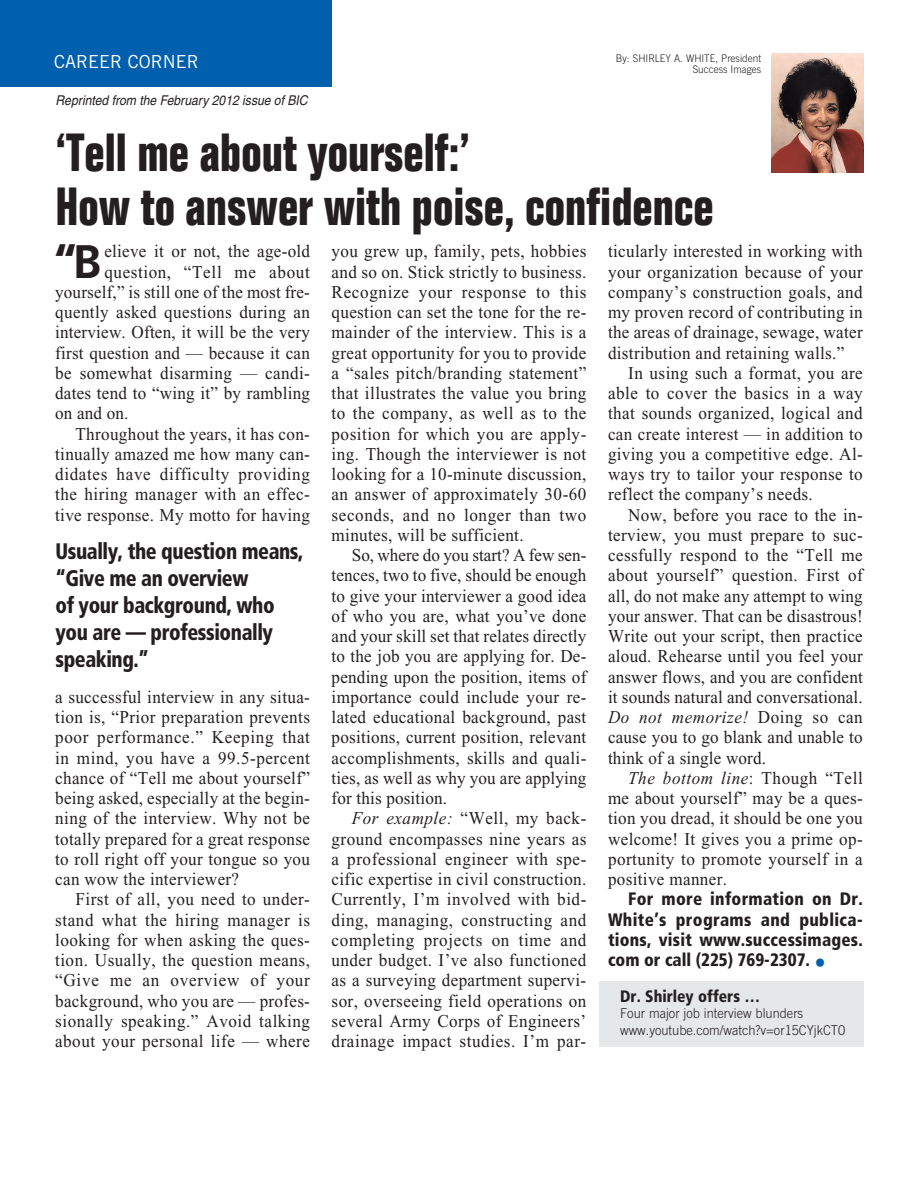
<style>
.page{position:relative;width:918px;height:1188px;background:#fff}
.page>*{position:absolute;margin:0;border:0;box-sizing:border-box;transform-origin:0 0}
.t1{font:700 condensed 52.5px/54px "Folio";color:#231f20;scale:.95 1}
.t2{font:700 46.95px "Frutiger";color:#231f20}
.t3{font:900 condensed 22.5px/27px "Frutiger";letter-spacing:-.02em;color:#231f20;scale:.9 1}
.t4{font:18px/20.2px "Times New Roman";letter-spacing:.02em;color:#231f20;text-align:justify;scale:.95 1}
.t5{font:900 condensed 18px/20.2px "Frutiger";letter-spacing:.01em;color:#231f20;text-align:justify;scale:.95 1}
.t6{font:18px "Times New Roman";letter-spacing:.045em;color:#231f20;scale:.95 1}
.t7{font:18px "Trade Gothic";color:#fff}
.t8{font:900 condensed 16.5px "Frutiger";color:#231f20;scale:.95 1}
.t9{font:300 13.5px/16.5px "Trade Gothic";color:#231f20;scale:.95 1}
.t10{font:italic 13.5px "Helvetica";color:#231f20;scale:.9 1}
.t11{font:300 10.5px/11.2px "Trade Gothic";color:#231f20;text-align:right;scale:.95 1}
.s1{font-style:italic}
.s2{font-size:24px;color:#0160ae}
</style>
<div class="page">
<div style="left:0;top:0;width:331px;height:87px;background:#0160ae"></div>
<img style="left:771px;top:54px;width:93px;height:119px">
<div style="left:600px;top:981px;width:264px;height:66px;background:#e6e7e9"></div>
<p class="t7" style="left:54px;top:55px;width:146px">CAREER CORNER</p>
<p class="t11" style="left:616px;top:54px;width:154px">By: SHIRLEY A. WHITE, President<br>Success Images</p>
<p class="t10" style="left:56px;top:95px;width:282px">Reprinted from the February 2012 issue of BIC</p>
<h1 class="t1" style="left:55px;top:130px;width:695px">‘Tell me about yourself:’<br>How to answer with poise, confidence</h1>
<h2 class="t2" style="left:54px;top:242px;width:49px">“B</h2>
<p class="t4" style="left:104px;top:243px;width:218px">elieve it or not, the age-old</p>
<p class="t6" style="left:104px;top:265px;width:218px">question, “Tell me about</p>
<p class="t4" style="left:55px;top:283px;width:270px">yourself,” is still one of the most fre-</p>
<p class="t4" style="left:55px;top:304px;width:270px">quently asked questions during an</p>
<p class="t4" style="left:55px;top:324px;width:270px">interview. Often, it will be the very</p>
<p class="t4" style="left:55px;top:344px;width:270px">first question and — because it can</p>
<p class="t4" style="left:55px;top:364px;width:270px">be somewhat disarming — candi-</p>
<p class="t4" style="left:55px;top:385px;width:270px">dates tend to “wing it” by rambling</p>
<p class="t4" style="left:55px;top:405px;width:79px">on and on.</p>
<p class="t4" style="left:75px;top:425px;width:248px">Throughout the years, it has con-</p>
<p class="t4" style="left:55px;top:445px;width:270px">tinually amazed me how many can-</p>
<p class="t4" style="left:55px;top:466px;width:270px">didates have difficulty providing</p>
<p class="t4" style="left:55px;top:486px;width:270px">the hiring manager with an effec-</p>
<p class="t4" style="left:55px;top:506px;width:270px">tive response. My motto for having</p>
<p class="t3" style="left:56px;top:539px;width:277px">Usually, the question means, “Give me an overview<br>of your background, who you are — professionally speaking.”</p>
<p class="t4" style="left:55px;top:688px;width:270px">a successful interview in any situa&shy;tion is, “Prior preparation prevents poor performance.” Keeping that in mind, you have a 99.5-percent chance of “Tell me about yourself” being asked, especially at the begin&shy;ning of the interview. Why not be totally prepared for a great response to roll right off your tongue so you can wow the interviewer?</p>
<p class="t4" style="left:55px;top:891px;width:270px;text-indent:20px">First of all, you need to under&shy;stand what the hiring manager is looking for when asking the ques&shy;tion. Usually, the question means, “Give me an overview of your background, who you are — profes&shy;sionally speaking.” Avoid talking about your personal life — where</p>
<p class="t4" style="left:332px;top:243px;width:270px">you grew up, family, pets, hobbies and so on. Stick strictly to business.<br>Recognize your response to this question can set the tone for the re&shy;mainder of the interview. This is a great opportunity for you to provide a “sales pitch/branding statement” that illustrates the value you bring to the company, as well as to the position for which you are apply&shy;ing. Though the interviewer is not looking for a 10-minute discussion, an answer of approximately 30-60 seconds, and no longer than two minutes, will be sufficient.</p>
<p class="t4" style="left:332px;top:547px;width:270px;text-indent:20px">So, where do you start? A few sen&shy;tences, two to five, should be enough to give your interviewer a good idea of who you are, what you’ve done and your skill set that relates directly to the job you are applying for. De&shy;pending upon the position, items of importance could include your re&shy;lated educational background, past positions, current position, relevant accomplishments, skills and quali&shy;ties, as well as why you are applying for this position.</p>
<p class="t4" style="left:332px;top:810px;width:270px;text-indent:20px"><span class="s1">For example:</span> “Well, my back&shy;ground encompasses nine years as a professional engineer with spe&shy;cific expertise in civil construction.<br>Currently, I’m involved with bid&shy;ding, managing, constructing and completing projects on time and under budget. I’ve also functioned as a surveying department supervi&shy;sor, overseeing field operations on several Army Corps of Engineers’ drainage impact studies. I’m par-</p>
<p class="t4" style="left:608px;top:243px;width:270px">ticularly interested in working with your organization because of your company’s construction goals, and my proven record of contributing in the areas of drainage, sewage, water distribution and retaining walls.”</p>
<p class="t4" style="left:608px;top:364px;width:270px;text-indent:20px">In using such a format, you are able to cover the basics in a way that sounds organized, logical and can create interest — in addition to giving you a competitive edge. Al&shy;ways try to tailor your response to reflect the company’s needs.</p>
<p class="t4" style="left:608px;top:506px;width:270px;text-indent:20px">Now, before you race to the in&shy;terview, you must prepare to suc&shy;cessfully respond to the “Tell me about yourself” question. First of all, do not make any attempt to wing your answer. That can be disastrous!<br>Write out your script, then practice aloud. Rehearse until you feel your answer flows, and you are confident it sounds natural and conversational.<br><span class="s1">Do not memorize!</span> Doing so can cause you to go blank and unable to think of a single word.</p>
<p class="t4" style="left:608px;top:769px;width:270px;text-indent:20px"><span class="s1">The bottom line</span>: Though “Tell me about yourself” may be a ques&shy;tion you dread, it should be one you welcome! It gives you a prime op&shy;portunity to promote yourself in a positive manner.</p>
<p class="t5" style="left:608px;top:890px;width:270px;text-indent:20px">For more information on Dr.<br>White’s programs and publica&shy;tions, visit www.successimages. com or call (225) 769-2307. <span class="s2">•</span></p>
<p class="t8" style="left:620px;top:990px;width:149px">Dr. Shirley offers …</p>
<p class="t9" style="left:620px;top:1007px;width:238px">Four major job interview blunders www.youtube.com/watch?v=or15CYjkCT0</p>
</div>
